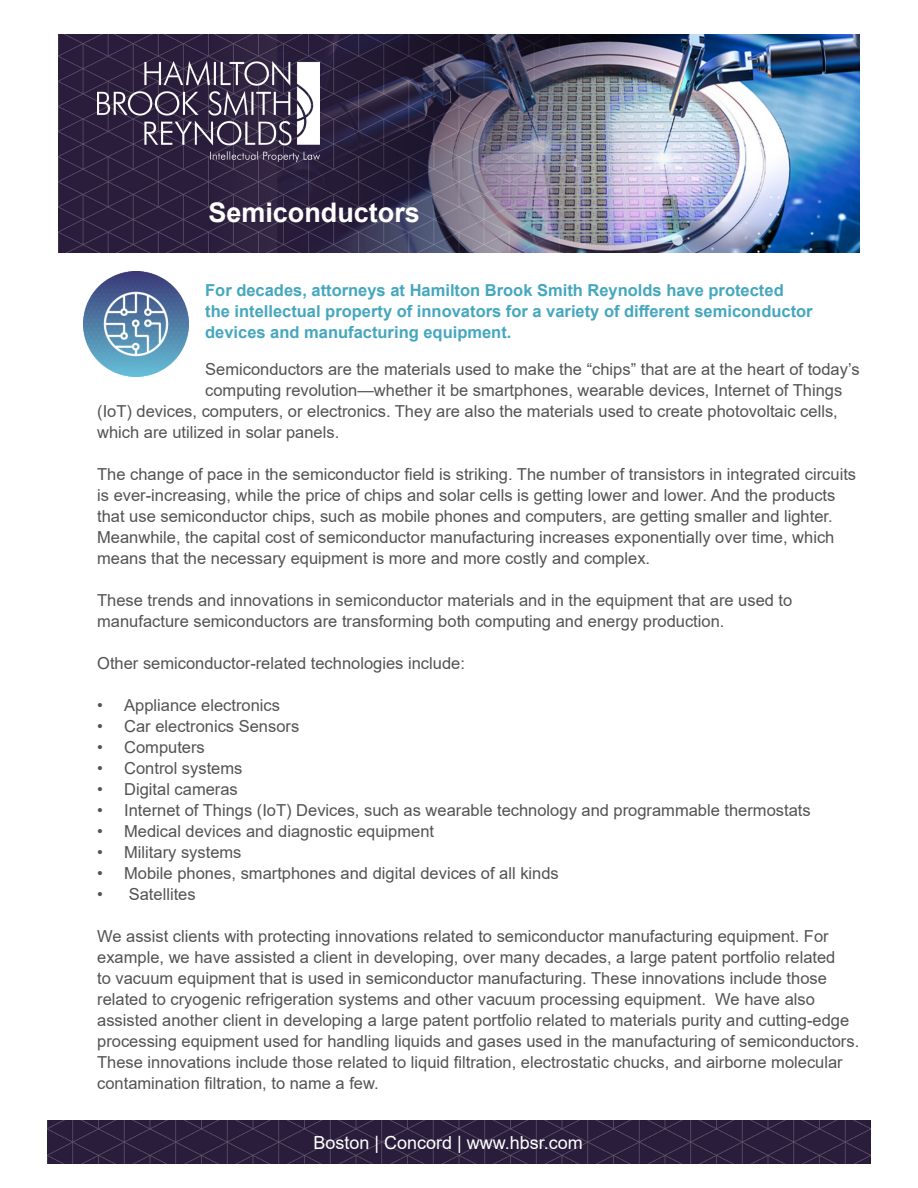
<style>
.page{position:relative;width:918px;height:1188px;background:#fff}
.page>*{position:absolute;margin:0;border:0;box-sizing:border-box;transform-origin:0 0}
.t1{font:700 27px "Arial";color:#fff}
.t2{font:18px "Arial";color:#fff}
.t3{font:16.5px/21px "Arial";color:#535353}
.t4{font:700 16.5px/21px "Arial";color:#45a7be}
</style>
<div class="page">
<img style="left:48px;top:1121px;width:822px;height:43px">
<img style="left:59px;top:35px;width:149px;height:218px">
<img style="left:83px;top:271px;width:106px;height:106px">
<img style="left:208px;top:35px;width:651px;height:218px">
<img style="left:97px;top:61px;width:223px;height:100px">
<p class="t1" style="left:208px;top:194px;width:213px">Semiconductors</p>
<p class="t4" style="left:205px;top:280px;width:609px">For decades, attorneys at Hamilton Brook Smith Reynolds have protected<br>the intellectual property of innovators for a variety of different semiconductor devices and manufacturing equipment.</p>
<p class="t3" style="left:205px;top:359px;width:656px">Semiconductors are the materials used to make the “chips” that are at the heart of today’s</p>
<p class="t3" style="left:205px;top:380px;width:639px">computing revolution—whether it be smartphones, wearable devices, Internet of Things</p>
<p class="t3" style="left:97px;top:401px;width:742px">(IoT) devices, computers, or electronics. They are also the materials used to create photovoltaic cells,</p>
<p class="t3" style="left:97px;top:422px;width:244px">which are utilized in solar panels.</p>
<p class="t3" style="left:97px;top:464px;width:761px">The change of pace in the semiconductor field is striking. The number of transistors in integrated circuits is ever-increasing, while the price of chips and solar cells is getting lower and lower. And the products that use semiconductor chips, such as mobile phones and computers, are getting smaller and lighter.<br>Meanwhile, the capital cost of semiconductor manufacturing increases exponentially over time, which means that the necessary equipment is more and more costly and complex.</p>
<p class="t3" style="left:97px;top:590px;width:697px">These trends and innovations in semiconductor materials and in the equipment that are used to manufacture semiconductors are transforming both computing and energy production.</p>
<p class="t3" style="left:97px;top:653px;width:369px">Other semiconductor-related technologies include:</p>
<p class="t3" style="left:97px;top:695px;width:184px">• Appliance electronics</p>
<p class="t3" style="left:97px;top:716px;width:204px">• Car electronics Sensors</p>
<p class="t3" style="left:97px;top:737px;width:109px">• Computers</p>
<p class="t3" style="left:97px;top:758px;width:147px">• Control systems</p>
<p class="t3" style="left:97px;top:779px;width:142px">• Digital cameras</p>
<p class="t3" style="left:97px;top:800px;width:715px">• Internet of Things (IoT) Devices, such as wearable technology and programmable thermostats</p>
<p class="t3" style="left:97px;top:821px;width:338px">• Medical devices and diagnostic equipment</p>
<p class="t3" style="left:97px;top:842px;width:146px">• Military systems</p>
<p class="t3" style="left:97px;top:863px;width:463px">• Mobile phones, smartphones and digital devices of all kinds</p>
<p class="t3" style="left:97px;top:884px;width:100px">• Satellites</p>
<p class="t3" style="left:97px;top:926px;width:764px">We assist clients with protecting innovations related to semiconductor manufacturing equipment. For example, we have assisted a client in developing, over many decades, a large patent portfolio related<br>to vacuum equipment that is used in semiconductor manufacturing. These innovations include those related to cryogenic refrigeration systems and other vacuum processing equipment. We have also assisted another client in developing a large patent portfolio related to materials purity and cutting-edge processing equipment used for handling liquids and gases used in the manufacturing of semiconductors.<br>These innovations include those related to liquid filtration, electrostatic chucks, and airborne molecular contamination filtration, to name a few.</p>
<p class="t2" style="left:313px;top:1131px;width:271px">Boston | Concord | www.hbsr.com</p>
</div>
